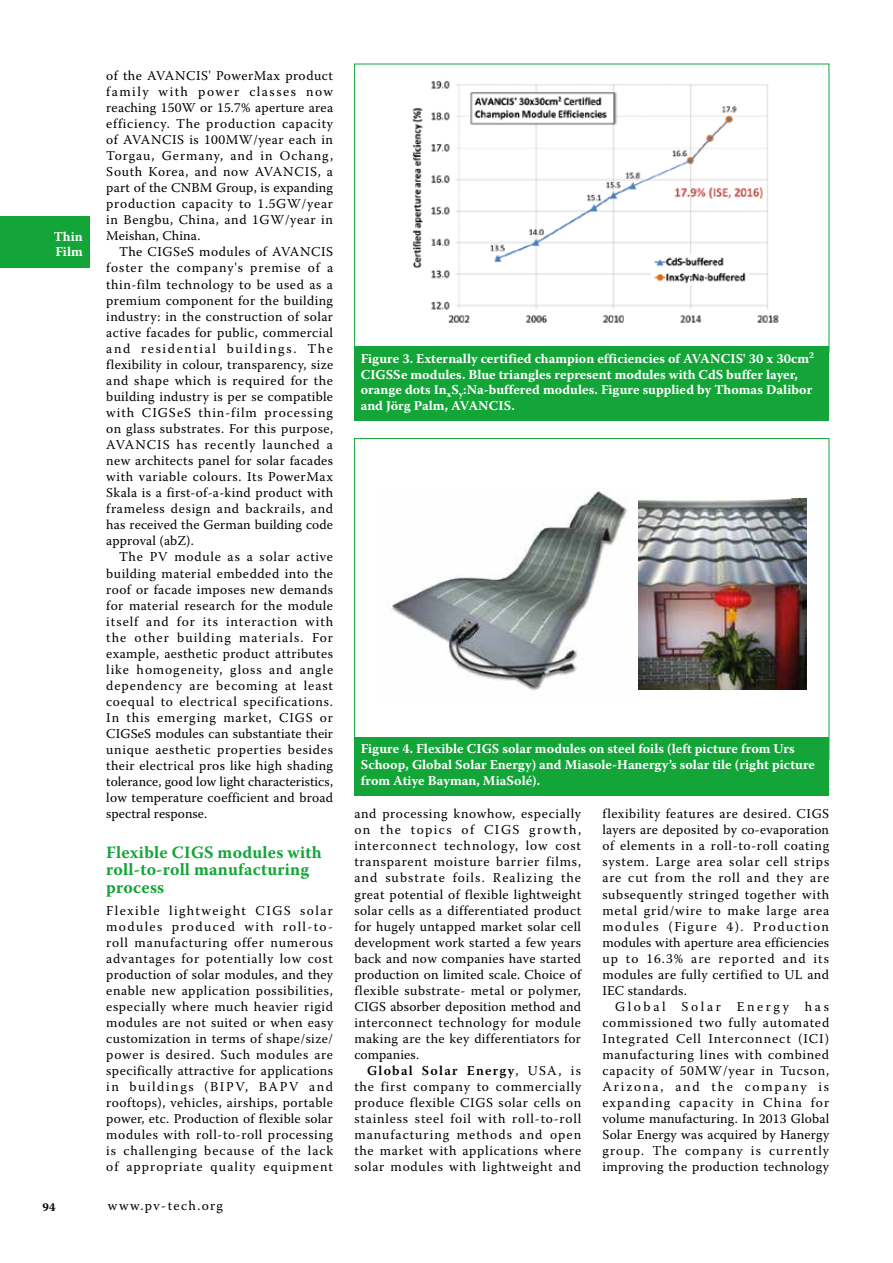
<style>
.page{position:relative;width:893px;height:1263px;background:#fff}
.page>*{position:absolute;margin:0;border:0;box-sizing:border-box;transform-origin:0 0}
.t1{font:700 17.25px/18px "Warnock Pro";letter-spacing:.01em;color:#13a538}
.t2{font:13.5px/16px "Warnock Pro";letter-spacing:.03em;color:#000;text-align:justify}
.t3{font:700 13.5px/15.8px "Warnock Pro";color:#fff}
.t4{font:13.5px "Warnock Pro";letter-spacing:.1em;color:#000}
.t5{font:700 12px "Warnock Pro";color:#000}
.s1{font-weight:600}
</style>
<div class="page">
<div style="left:0;top:217px;width:89px;height:51px;background:#13a538"></div>
<div style="left:354px;top:737px;width:475px;height:58px;background:#13a538"></div>
<img style="left:386px;top:489px;width:253px;height:202px">
<img style="left:639px;top:498px;width:167px;height:192px">
<img style="left:412px;top:80px;width:367px;height:243px">
<div style="left:354px;top:347px;width:475px;height:74px;background:#13a538"></div>
<p class="t3" style="left:54px;top:229px;width:31px;line-height:15px">Thin<br>Film</p>
<p class="t2" style="left:106px;top:67px;width:228px">of the AVANCIS' PowerMax product family with power classes now reaching 150W or 15.7% aperture area efficiency. The production capacity of AVANCIS is 100MW/year each in Torgau, Germany, and in Ochang, South Korea, and now AVANCIS, a part of the CNBM Group, is expanding production capacity to 1.5GW/year in Bengbu, China, and 1GW/year in Meishan, China.</p>
<p class="t2" style="left:106px;top:244px;width:228px;text-indent:13px">The CIGSeS modules of AVANCIS foster the company's premise of a thin-film technology to be used as a premium component for the building industry: in the construction of solar active facades for public, commercial and residential buildings. The flexibility in colour, transparency, size and shape which is required for the building industry is per se compatible with CIGSeS thin-film processing on glass substrates. For this purpose, AVANCIS has recently launched a new architects panel for solar facades with variable colours. Its PowerMax Skala is a first-of-a-kind product with frameless design and backrails, and has received the German building code approval (abZ).</p>
<p class="t2" style="left:106px;top:549px;width:228px;text-indent:13px">The PV module as a solar active building material embedded into the roof or facade imposes new demands for material research for the module itself and for its interaction with the other building materials. For example, aesthetic product attributes like homogeneity, gloss and angle dependency are becoming at least coequal to electrical specifications.<br>In this emerging market, CIGS or CIGSeS modules can substantiate their unique aesthetic properties besides their electrical pros like high shading tolerance, good low light characteristics, low temperature coefficient and broad spectral response.</p>
<p class="t1" style="left:106px;top:842px;width:217px">Flexible CIGS modules with roll-to-roll manufacturing process</p>
<p class="t2" style="left:106px;top:902px;width:228px">Flexible lightweight CIGS solar modules produced with roll-to&shy;roll manufacturing offer numerous advantages for potentially low cost production of solar modules, and they enable new application possibilities, especially where much heavier rigid modules are not suited or when easy customization in terms of shape/size/ power is desired. Such modules are specifically attractive for applications in buildings (BIPV, BAPV and rooftops), vehicles, airships, portable power, etc. Production of flexible solar modules with roll-to-roll processing is challenging because of the lack of appropriate quality equipment</p>
<p class="t5" style="left:43px;top:1200px;width:14px">94</p>
<p class="t4" style="left:108px;top:1198px;width:117px">www.pv-tech.org</p>
<p class="t3" style="left:361px;top:350px;width:455px">Figure 3. Externally certified champion efficiencies of AVANCIS' 30 x 30cm<sup>2<br></sup>CIGSSe modules. Blue triangles represent modules with CdS buffer layer, orange dots In<sub>x</sub>S<sub>y</sub>:Na-buffered modules. Figure supplied by Thomas Dalibor and Jörg Palm, AVANCIS.</p>
<p class="t3" style="left:361px;top:741px;width:456px">Figure 4. Flexible CIGS solar modules on steel foils (left picture from Urs<br>Schoop, Global Solar Energy) and Miasole-Hanergy’s solar tile (right picture from Atiye Bayman, MiaSolé).</p>
<p class="t2" style="left:354px;top:805px;width:228px">and processing knowhow, especially on the topics of CIGS growth, interconnect technology, low cost transparent moisture barrier films, and substrate foils. Realizing the great potential of flexible lightweight solar cells as a differentiated product for hugely untapped market solar cell development work started a few years back and now companies have started production on limited scale. Choice of flexible substrate- metal or polymer, CIGS absorber deposition method and interconnect technology for module making are the key differentiators for companies.</p>
<p class="t2" style="left:354px;top:1062px;width:228px;text-indent:13px"><span class="s1">Global Solar Energy</span>, USA, is the first company to commercially produce flexible CIGS solar cells on stainless steel foil with roll-to-roll manufacturing methods and open the market with applications where solar modules with lightweight and</p>
<p class="t2" style="left:602px;top:805px;width:228px">flexibility features are desired. CIGS layers are deposited by co-evaporation of elements in a roll-to-roll coating system. Large area solar cell strips are cut from the roll and they are subsequently stringed together with metal grid/wire to make large area modules (Figure 4). Production modules with aperture area efficiencies up to 16.3% are reported and its modules are fully certified to UL and IEC standards.</p>
<p class="t2" style="left:602px;top:998px;width:228px;text-indent:13px">Global Solar Energy has commissioned two fully automated Integrated Cell Interconnect (ICI) manufacturing lines with combined capacity of 50MW/year in Tucson, Arizona, and the company is expanding capacity in China for volume manufacturing. In 2013 Global Solar Energy was acquired by Hanergy group. The company is currently improving the production technology</p>
</div>
